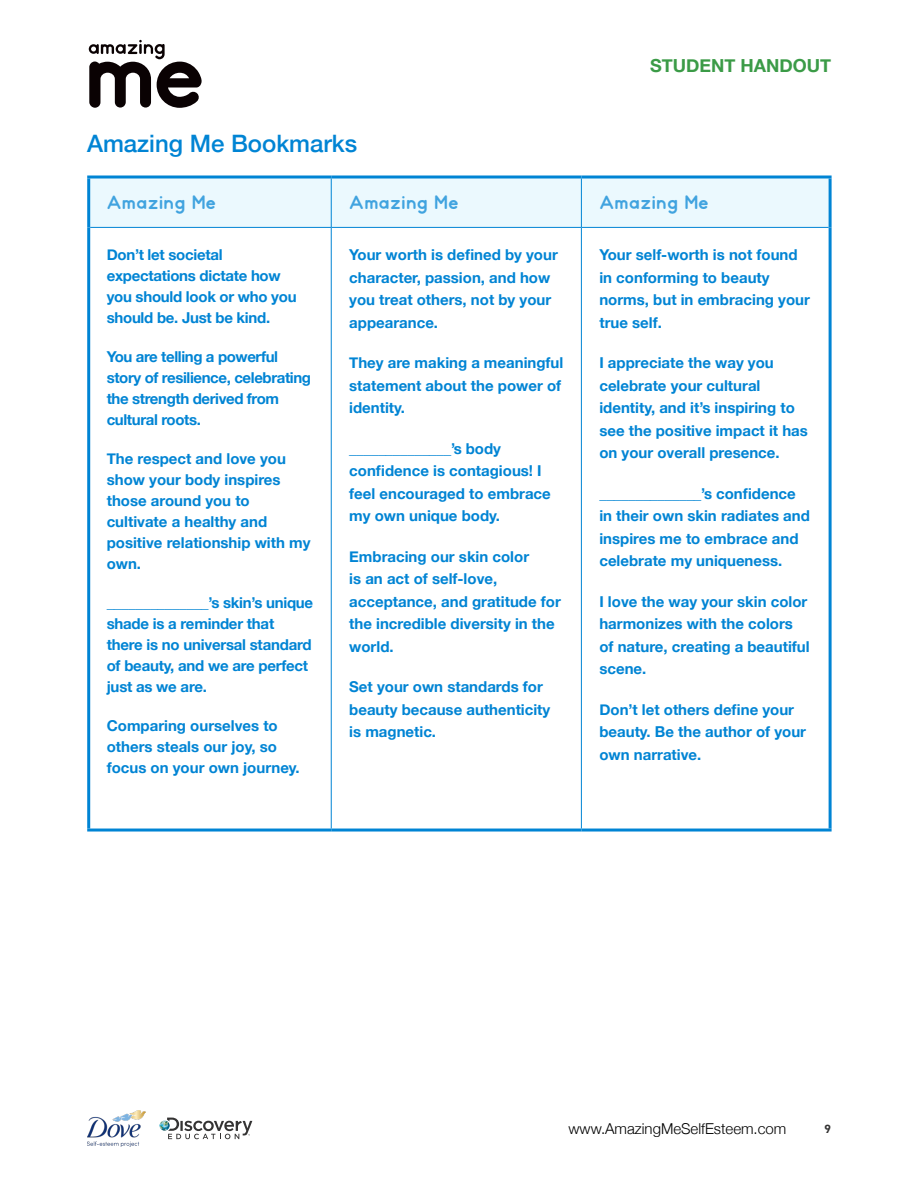
<style>
.page{position:relative;width:918px;height:1188px;background:#fff}
.page>*{position:absolute;margin:0;border:0;box-sizing:border-box;transform-origin:0 0}
.t1{font:500 24px "Helvetica Neue";color:#0084d4}
.t2{font:18px "Somatic Rounded";letter-spacing:.05em;color:#40a3df}
.t3{font:700 18px "Helvetica Neue";color:#3b9b47}
.t4{font:700 15px/22.5px "Helvetica Neue";color:#0084d4}
.t5{font:700 15px/21px "Helvetica Neue";letter-spacing:-.025em;color:#0084d4}
.t6{font:700 15px/21px "Helvetica Neue";letter-spacing:-.02em;color:#0084d4}
.t7{font:300 15px "Helvetica Neue";color:#000}
.t8{font:700 12px "DIN2014";color:#343333}
</style>
<div class="page">
<svg style="left:89px;top:40px;width:113px;height:68px"></svg>
<img style="left:87px;top:1110px;width:59px;height:36px">
<svg style="left:159px;top:1118px;width:93px;height:21px"></svg>
<div style="left:90px;top:178px;width:739px;height:49px;background:#ebf9fe"></div>
<hr style="left:331px;top:178px;width:1px;height:49px;background:#0084d4">
<hr style="left:581px;top:178px;width:1px;height:49px;background:#0084d4">
<hr style="left:331px;top:228px;width:1px;height:601px;background:#0084d4">
<hr style="left:581px;top:228px;width:1px;height:601px;background:#0084d4">
<hr style="left:90px;top:227px;width:241px;height:1px;background:#0084d4">
<hr style="left:331px;top:227px;width:250px;height:1px;background:#0084d4">
<hr style="left:581px;top:227px;width:248px;height:1px;background:#0084d4">
<hr style="left:87px;top:176px;width:244px;height:2px;background:#0084d4">
<hr style="left:87px;top:178px;width:3px;height:49px;background:#0084d4">
<hr style="left:331px;top:176px;width:250px;height:2px;background:#0084d4">
<hr style="left:581px;top:176px;width:251px;height:2px;background:#0084d4">
<hr style="left:829px;top:178px;width:3px;height:49px;background:#0084d4">
<hr style="left:87px;top:227px;width:3px;height:602px;background:#0084d4">
<hr style="left:829px;top:227px;width:3px;height:602px;background:#0084d4">
<hr style="left:87px;top:829px;width:244px;height:3px;background:#0084d4">
<hr style="left:331px;top:829px;width:250px;height:3px;background:#0084d4">
<hr style="left:581px;top:829px;width:251px;height:3px;background:#0084d4">
<p class="t3" style="left:650px;top:51px;width:183px">STUDENT HANDOUT</p>
<h1 class="t1" style="left:87px;top:124px;width:272px">Amazing Me Bookmarks</h1>
<p class="t2" style="left:107px;top:195px;width:110px">Amazing Me</p>
<p class="t2" style="left:349px;top:195px;width:110px">Amazing Me</p>
<p class="t2" style="left:599px;top:195px;width:110px">Amazing Me</p>
<p class="t6" style="left:107px;top:245px;width:191px">Don’t let societal expectations dictate how you should look or who you should be. Just be kind.</p>
<p class="t5" style="left:107px;top:347px;width:206px">You are telling a powerful story of resilience, celebrating the strength derived from cultural roots.</p>
<p class="t4" style="left:107px;top:449px;width:205px;line-height:21px">The respect and love you show your body inspires those around you to cultivate a healthy and positive relationship with my own.</p>
<p class="t4" style="left:107px;top:593px;width:208px;line-height:21px">______________’s skin’s unique shade is a reminder that there is no universal standard of beauty, and we are perfect just as we are.</p>
<p class="t4" style="left:107px;top:716px;width:195px;line-height:21px">Comparing ourselves to others steals our joy, so focus on your own journey.</p>
<p class="t4" style="left:349px;top:244px;width:210px">Your worth is defined by your character, passion, and how you treat others, not by your appearance.</p>
<p class="t4" style="left:349px;top:352px;width:216px">They are making a meaningful statement about the power of identity.</p>
<p class="t4" style="left:349px;top:437px;width:203px">______________’s body confidence is contagious! I feel encouraged to embrace my own unique body.</p>
<p class="t4" style="left:349px;top:545px;width:213px">Embracing our skin color<br>is an act of self-love, acceptance, and gratitude for the incredible diversity in the world.</p>
<p class="t4" style="left:349px;top:676px;width:203px">Set your own standards for beauty because authenticity is magnetic.</p>
<p class="t4" style="left:599px;top:244px;width:212px">Your self-worth is not found in conforming to beauty norms, but in embracing your true self.</p>
<p class="t4" style="left:599px;top:352px;width:210px">I appreciate the way you celebrate your cultural identity, and it’s inspiring to see the positive impact it has on your overall presence.</p>
<p class="t4" style="left:599px;top:482px;width:212px">______________’s confidence in their own skin radiates and inspires me to embrace and celebrate my uniqueness.</p>
<p class="t4" style="left:599px;top:590px;width:212px">I love the way your skin color harmonizes with the colors of nature, creating a beautiful scene.</p>
<p class="t4" style="left:599px;top:698px;width:208px">Don’t let others define your beauty. Be the author of your own narrative.</p>
<p class="t7" style="left:568px;top:1117px;width:219px">www.AmazingMeSelfEsteem.com</p>
<p class="t8" style="left:825px;top:1121px;width:8px">9</p>
</div>
